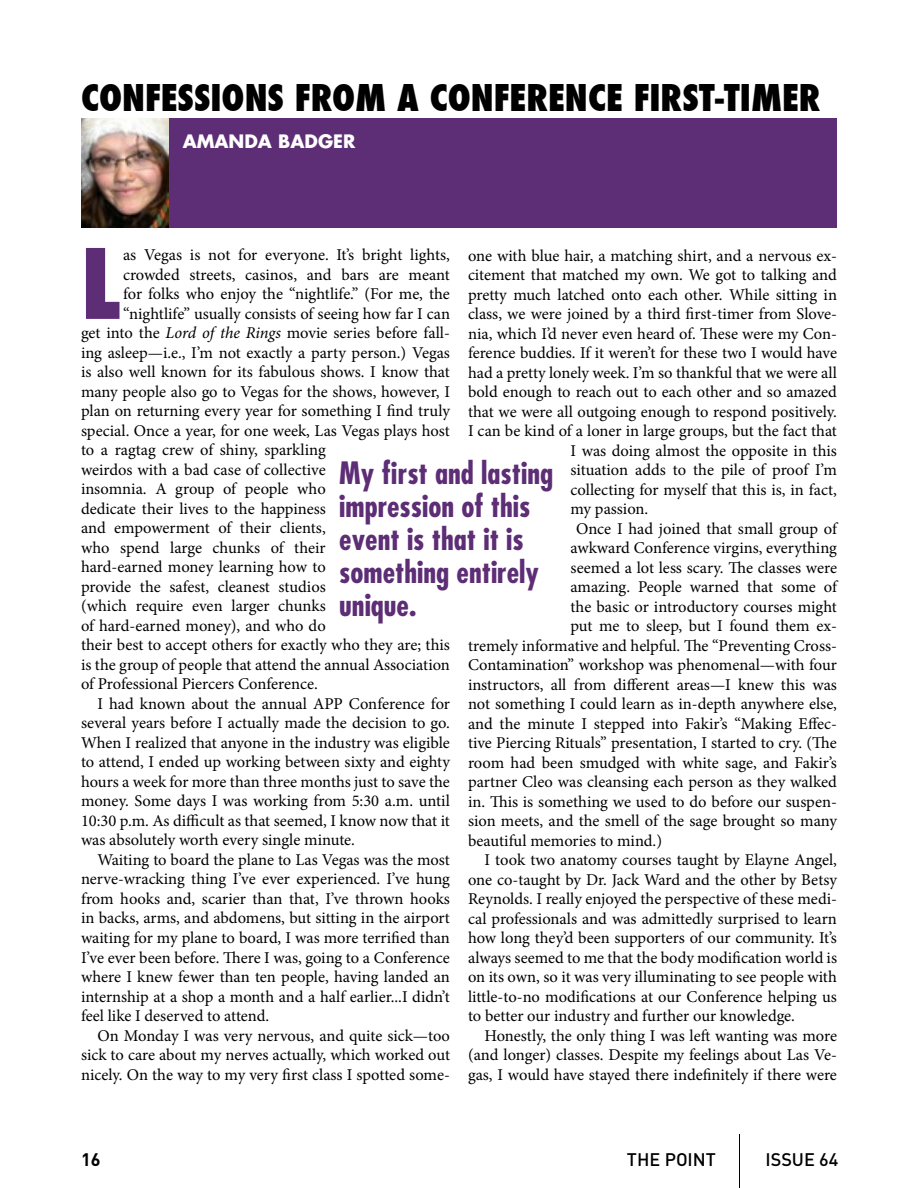
<style>
.page{position:relative;width:918px;height:1188px;background:#fff}
.page>*{position:absolute;margin:0;border:0;box-sizing:border-box;transform-origin:0 0}
.t1{font:800 condensed 94.05px "Futura";color:#5d2d75}
.t2{font:800 condensed 36px "Futura";color:#000}
.t3{font:700 condensed 30px/33px "Futura";color:#5d2d75}
.t4{font:500 18px "DIN";color:#000}
.t5{font:700 18px "Futura";color:#fff}
.t6{font:700 18px "DIN";color:#000}
.t7{font:16.5px "Minion Pro";letter-spacing:-.005em;color:#000}
.s1{font-style:italic}
</style>
<div class="page">
<hr style="left:739px;top:1134px;width:1px;height:54px;background:#000">
<div style="left:81px;top:118px;width:756px;height:110px;background:#5d2d75"></div>
<img style="left:81px;top:118px;width:87px;height:110px">
<h2 class="t2" style="left:81px;top:73px;width:741px">CONFESSIONS FROM A CONFERENCE FIRST-TIMER</h2>
<p class="t5" style="left:183px;top:128px;width:174px">AMANDA BADGER</p>
<h1 class="t1" style="left:81px;top:220px;width:35px">L</h1>
<p class="t7" style="left:123px;top:244px;width:328px">as Vegas is not for everyone. It’s bright lights,</p>
<p class="t7" style="left:468px;top:244px;width:371px">one with blue hair, a matching shirt, and a nervous ex-</p>
<p class="t7" style="left:468px;top:264px;width:370px">citement that matched my own. We got to talking and</p>
<p class="t7" style="left:468px;top:283px;width:371px">pretty much latched onto each other. While sitting in</p>
<p class="t7" style="left:468px;top:303px;width:371px">class, we were joined by a third first-timer from Slove-</p>
<p class="t7" style="left:468px;top:322px;width:371px">nia, which I’d never even heard of. These were my Con-</p>
<p class="t7" style="left:468px;top:342px;width:371px">ference buddies. If it weren’t for these two I would have</p>
<p class="t7" style="left:468px;top:361px;width:370px">had a pretty lonely week. I’m so thankful that we were all</p>
<p class="t7" style="left:468px;top:381px;width:371px">bold enough to reach out to each other and so amazed</p>
<p class="t7" style="left:468px;top:400px;width:370px">that we were all outgoing enough to respond positively.</p>
<p class="t7" style="left:468px;top:420px;width:370px">I can be kind of a loner in large groups, but the fact that</p>
<p class="t7" style="left:571px;top:439px;width:268px">I was doing almost the opposite in this</p>
<p class="t7" style="left:571px;top:459px;width:268px">situation adds to the pile of proof I’m</p>
<p class="t7" style="left:571px;top:478px;width:268px">collecting for myself that this is, in fact,</p>
<p class="t7" style="left:571px;top:498px;width:79px">my passion.</p>
<p class="t7" style="left:576px;top:517px;width:263px">Once I had joined that small group of</p>
<p class="t7" style="left:571px;top:537px;width:268px">awkward Conference virgins, everything</p>
<p class="t7" style="left:571px;top:556px;width:268px">seemed a lot less scary. The classes were</p>
<p class="t7" style="left:571px;top:576px;width:268px">amazing. People warned that some of</p>
<p class="t7" style="left:571px;top:595px;width:268px">the basic or introductory courses might</p>
<p class="t7" style="left:571px;top:615px;width:268px">put me to sleep, but I found them ex-</p>
<p class="t7" style="left:468px;top:634px;width:370px">tremely informative and helpful. The “Preventing Cross-</p>
<p class="t7" style="left:468px;top:654px;width:370px">Contamination” workshop was phenomenal—with four</p>
<p class="t7" style="left:468px;top:673px;width:371px">instructors, all from different areas—I knew this was</p>
<p class="t7" style="left:468px;top:693px;width:371px">not something I could learn as in-depth anywhere else,</p>
<p class="t7" style="left:468px;top:712px;width:371px">and the minute I stepped into Fakir’s “Making Effec-</p>
<p class="t7" style="left:468px;top:732px;width:370px">tive Piercing Rituals” presentation, I started to cry. (The</p>
<p class="t7" style="left:468px;top:751px;width:370px">room had been smudged with white sage, and Fakir’s</p>
<p class="t7" style="left:468px;top:771px;width:370px">partner Cleo was cleansing each person as they walked</p>
<p class="t7" style="left:468px;top:790px;width:371px">in. This is something we used to do before our suspen-</p>
<p class="t7" style="left:468px;top:810px;width:371px">sion meets, and the smell of the sage brought so many</p>
<p class="t7" style="left:468px;top:829px;width:196px">beautiful memories to mind.)</p>
<p class="t7" style="left:485px;top:849px;width:354px">I took two anatomy courses taught by Elayne Angel,</p>
<p class="t7" style="left:468px;top:868px;width:370px">one co-taught by Dr. Jack Ward and the other by Betsy</p>
<p class="t7" style="left:468px;top:888px;width:371px">Reynolds. I really enjoyed the perspective of these medi-</p>
<p class="t7" style="left:468px;top:907px;width:370px">cal professionals and was admittedly surprised to learn</p>
<p class="t7" style="left:468px;top:927px;width:371px">how long they’d been supporters of our community. It’s</p>
<p class="t7" style="left:468px;top:946px;width:371px">always seemed to me that the body modification world is</p>
<p class="t7" style="left:468px;top:966px;width:370px">on its own, so it was very illuminating to see people with</p>
<p class="t7" style="left:468px;top:985px;width:370px">little-to-no modifications at our Conference helping us</p>
<p class="t7" style="left:468px;top:1005px;width:328px">to better our industry and further our knowledge.</p>
<p class="t7" style="left:485px;top:1024px;width:354px">Honestly, the only thing I was left wanting was more</p>
<p class="t7" style="left:468px;top:1044px;width:371px">(and longer) classes. Despite my feelings about Las Ve-</p>
<p class="t7" style="left:468px;top:1063px;width:370px">gas, I would have stayed there indefinitely if there were</p>
<p class="t7" style="left:123px;top:264px;width:328px">crowded streets, casinos, and bars are meant</p>
<p class="t7" style="left:123px;top:283px;width:328px">for folks who enjoy the “nightlife.” (For me, the</p>
<p class="t7" style="left:123px;top:303px;width:328px">“nightlife” usually consists of seeing how far I can</p>
<p class="t7" style="left:81px;top:322px;width:371px">get into the <span class="s1">Lord of the Rings</span> movie series before fall-</p>
<p class="t7" style="left:81px;top:342px;width:371px">ing asleep—i.e., I’m not exactly a party person.) Vegas</p>
<p class="t7" style="left:81px;top:361px;width:370px">is also well known for its fabulous shows. I know that</p>
<p class="t7" style="left:81px;top:381px;width:371px">many people also go to Vegas for the shows, however, I</p>
<p class="t7" style="left:81px;top:400px;width:370px">plan on returning every year for something I find truly</p>
<p class="t7" style="left:81px;top:420px;width:370px">special. Once a year, for one week, Las Vegas plays host</p>
<p class="t7" style="left:81px;top:439px;width:246px">to a ragtag crew of shiny, sparkling</p>
<p class="t7" style="left:81px;top:459px;width:246px">weirdos with a bad case of collective</p>
<p class="t7" style="left:81px;top:478px;width:246px">insomnia. A group of people who</p>
<p class="t7" style="left:81px;top:498px;width:246px">dedicate their lives to the happiness</p>
<p class="t7" style="left:81px;top:517px;width:246px">and empowerment of their clients,</p>
<p class="t7" style="left:81px;top:537px;width:246px">who spend large chunks of their</p>
<p class="t7" style="left:81px;top:556px;width:246px">hard-earned money learning how to</p>
<p class="t7" style="left:81px;top:576px;width:246px">provide the safest, cleanest studios</p>
<p class="t7" style="left:81px;top:595px;width:246px">(which require even larger chunks</p>
<p class="t7" style="left:81px;top:615px;width:246px">of hard-earned money), and who do</p>
<p class="t7" style="left:81px;top:634px;width:370px">their best to accept others for exactly who they are; this</p>
<p class="t7" style="left:81px;top:654px;width:371px">is the group of people that attend the annual Association</p>
<p class="t7" style="left:81px;top:673px;width:238px">of Professional Piercers Conference.</p>
<p class="t7" style="left:98px;top:693px;width:354px">I had known about the annual APP Conference for</p>
<p class="t7" style="left:81px;top:712px;width:370px">several years before I actually made the decision to go.</p>
<p class="t7" style="left:81px;top:732px;width:370px">When I realized that anyone in the industry was eligible</p>
<p class="t7" style="left:81px;top:751px;width:370px">to attend, I ended up working between sixty and eighty</p>
<p class="t7" style="left:81px;top:771px;width:370px">hours a week for more than three months just to save the</p>
<p class="t7" style="left:81px;top:790px;width:370px">money. Some days I was working from 5:30 a.m. until</p>
<p class="t7" style="left:81px;top:810px;width:370px">10:30 p.m. As difficult as that seemed, I know now that it</p>
<p class="t7" style="left:81px;top:829px;width:275px">was absolutely worth every single minute.</p>
<p class="t7" style="left:98px;top:849px;width:354px">Waiting to board the plane to Las Vegas was the most</p>
<p class="t7" style="left:81px;top:868px;width:370px">nerve-wracking thing I’ve ever experienced. I’ve hung</p>
<p class="t7" style="left:81px;top:888px;width:370px">from hooks and, scarier than that, I’ve thrown hooks</p>
<p class="t7" style="left:81px;top:907px;width:370px">in backs, arms, and abdomens, but sitting in the airport</p>
<p class="t7" style="left:81px;top:927px;width:370px">waiting for my plane to board, I was more terrified than</p>
<p class="t7" style="left:81px;top:946px;width:370px">I’ve ever been before. There I was, going to a Conference</p>
<p class="t7" style="left:81px;top:966px;width:371px">where I knew fewer than ten people, having landed an</p>
<p class="t7" style="left:81px;top:985px;width:370px">internship at a shop a month and a half earlier...I didn’t</p>
<p class="t7" style="left:81px;top:1005px;width:190px">feel like I deserved to attend.</p>
<p class="t7" style="left:98px;top:1024px;width:354px">On Monday I was very nervous, and quite sick—too</p>
<p class="t7" style="left:81px;top:1044px;width:371px">sick to care about my nerves actually, which worked out</p>
<p class="t7" style="left:81px;top:1063px;width:370px">nicely. On the way to my very first class I spotted some-</p>
<h3 class="t3" style="left:339px;top:456px;width:215px">My first and lasting impression of this event is that it is something entirely unique.</h3>
<p class="t6" style="left:81px;top:1147px;width:21px">16</p>
<p class="t4" style="left:627px;top:1148px;width:91px">THE POINT</p>
<p class="t4" style="left:766px;top:1148px;width:74px">ISSUE 64</p>
</div>
